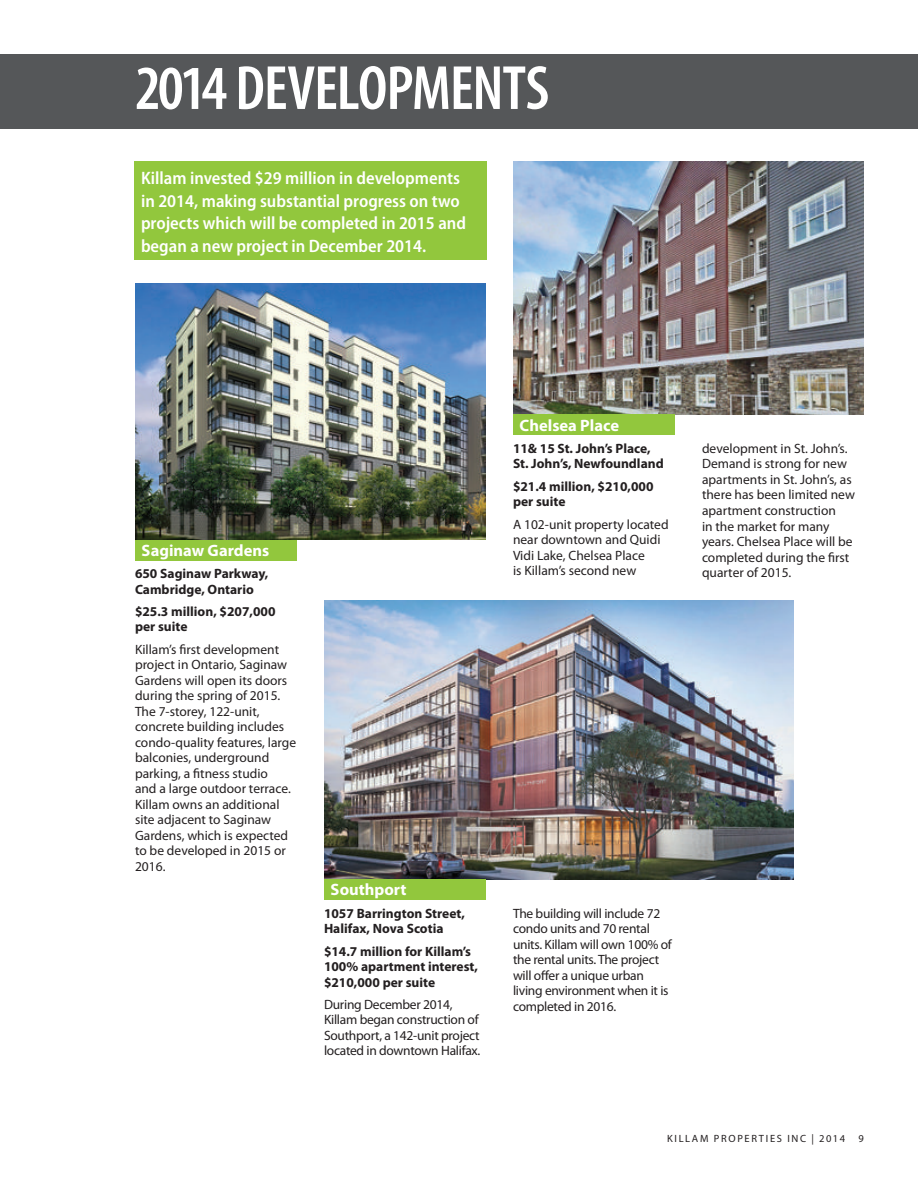
<style>
.page{position:relative;width:918px;height:1188px;background:#fff}
.page>*{position:absolute;margin:0;border:0;box-sizing:border-box;transform-origin:0 0}
.t1{font:600 condensed 63px "Myriad Pro";letter-spacing:-.02em;color:#fff}
.t2{font:600 semi-condensed 18px/22.5px "Myriad Pro";color:#fff}
.t3{font:700 16.5px "Myriad Pro";color:#fff}
.t4{font:13.5px/15.5px "Myriad Pro";color:#231f20}
.t5{font:13.5px/15.6px "Myriad Pro";letter-spacing:-.02em;color:#231f20}
.t6{font:700 13.5px/15.5px "Myriad Pro";color:#231f20}
.t7{font:10.5px "Myriad Pro";letter-spacing:.16em;color:#231f20}
</style>
<div class="page">
<div style="left:0;top:54px;width:918px;height:75px;background:#555759"></div>
<img style="left:513px;top:162px;width:351px;height:253px">
<div style="left:134px;top:162px;width:353px;height:98px;background:#92c73d"></div>
<div style="left:513px;top:415px;width:162px;height:20px;background:#92c73d"></div>
<div style="left:135px;top:540px;width:162px;height:21px;background:#92c73d"></div>
<img style="left:135px;top:284px;width:351px;height:255px">
<img style="left:324px;top:600px;width:469px;height:280px">
<div style="left:324px;top:879px;width:162px;height:21px;background:#92c73d"></div>
<h1 class="t1" style="left:135px;top:49px;width:411px">2014 DEVELOPMENTS</h1>
<h2 class="t2" style="left:141px;top:167px;width:327px">Killam invested $29 million in developments in 2014, making substantial progress on two projects which will be completed in 2015 and began a new project in December 2014.</h2>
<p class="t3" style="left:142px;top:539px;width:129px">Saginaw Gardens</p>
<p class="t6" style="left:135px;top:565px;width:135px">650 Saginaw Parkway,<br>Cambridge, Ontario</p>
<p class="t6" style="left:135px;top:603px;width:142px">$25.3 million, $207,000 per suite</p>
<p class="t4" style="left:135px;top:641px;width:163px">Killam’s first development project in Ontario, Saginaw<br>Gardens will open its doors during the spring of 2015.<br>The 7-storey, 122-unit, concrete building includes condo-quality features, large balconies, underground parking, a fitness studio<br>and a large outdoor terrace.<br>Killam owns an additional site adjacent to Saginaw<br>Gardens, which is expected to be developed in 2015 or<br>2016.</p>
<p class="t3" style="left:331px;top:879px;width:77px">Southport</p>
<p class="t6" style="left:324px;top:905px;width:142px">1057 Barrington Street,<br>Halifax, Nova Scotia</p>
<p class="t6" style="left:324px;top:943px;width:155px">$14.7 million for Killam’s<br>100% apartment interest, $210,000 per suite</p>
<p class="t5" style="left:324px;top:996px;width:158px">During December 2014,<br>Killam began construction of<br>Southport, a 142-unit project located in downtown Halifax.</p>
<p class="t3" style="left:520px;top:414px;width:101px">Chelsea Place</p>
<p class="t6" style="left:513px;top:440px;width:152px">11&amp; 15 St. John’s Place,<br>St. John’s, Newfoundland</p>
<p class="t6" style="left:513px;top:478px;width:142px">$21.4 million, $210,000 per suite</p>
<p class="t4" style="left:513px;top:516px;width:157px">A 102-unit property located near downtown and Quidi<br>Vidi Lake, Chelsea Place<br>is Killam’s second new</p>
<p class="t4" style="left:702px;top:440px;width:154px">development in St. John’s.<br>Demand is strong for new apartments in St. John’s, as there has been limited new apartment construction<br>in the market for many years. Chelsea Place will be completed during the first quarter of 2015.</p>
<p class="t5" style="left:513px;top:905px;width:160px">The building will include 72 condo units and 70 rental units. Killam will own 100% of the rental units. The project will offer a unique urban living environment when it is completed in 2016.</p>
<p class="t7" style="left:667px;top:1132px;width:180px">Killam Prop erties Inc | 2014</p>
<p class="t7" style="left:859px;top:1132px;width:7px">9</p>
</div>
